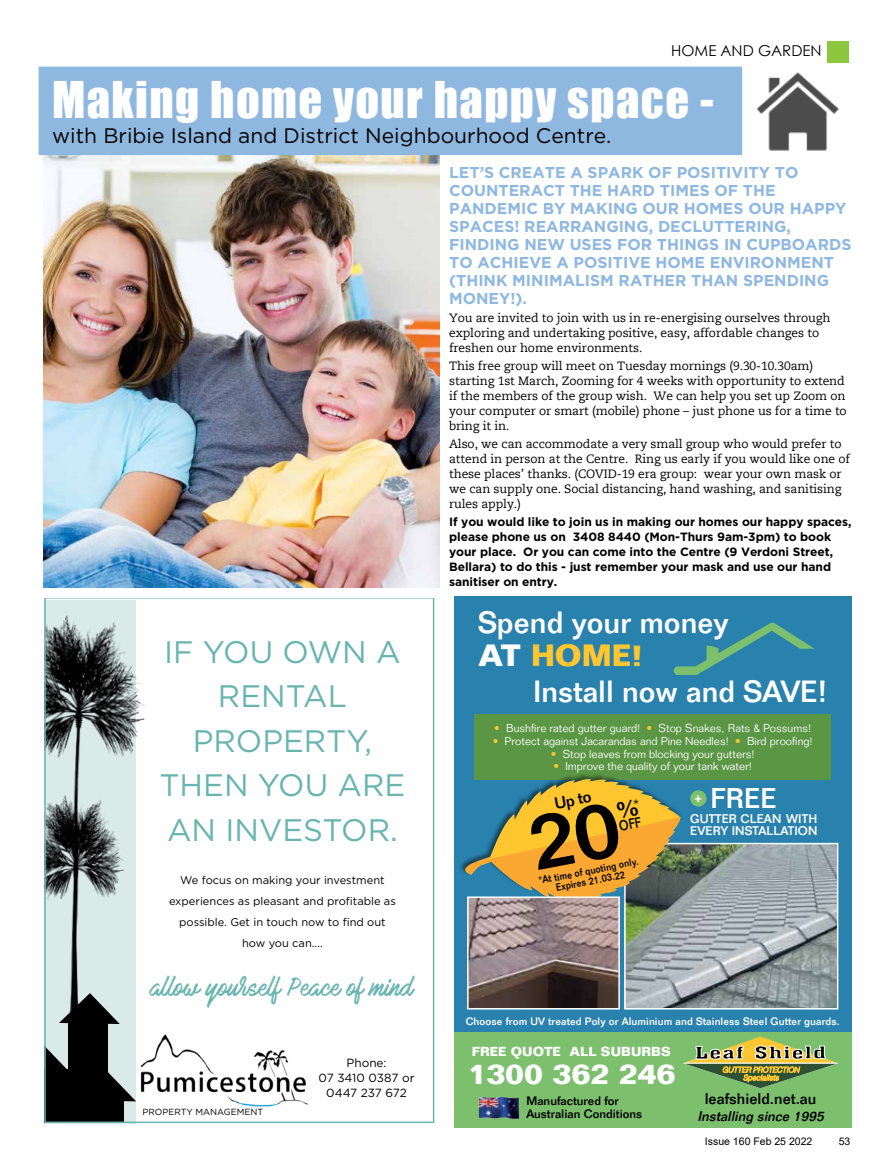
<style>
.page{position:relative;width:893px;height:1170px;background:#fff}
.page>*{position:absolute;margin:0;border:0;box-sizing:border-box;transform-origin:0 0}
.t1{font:46.5px "Impact";letter-spacing:.03em;color:#fff}
.t2{font:31.05px/44.4px "Gotham";color:#68b4ae;text-align:center}
.t3{font:500 30.15px/33.2px "Folio Std";color:#fff}
.t4{font:500 30px "Folio Std";color:#fff}
.t5{font:700 28.35px "Folio Std";color:#fff}
.t6{font:500 28.05px "Folio Std";color:#fff}
.t7{font:22.8px "Mark My Words";color:#68b4ae}
.t8{font:21px "Gotham";color:#000}
.t9{font:500 16.05px "Folio Std";color:#000}
.t10{font:700 15.75px/18px "Gotham";color:#8eb8e0}
.t11{font:500 15.3px "Folio Std";color:#000}
.t12{font:15px "Century Gothic";color:#000}
.t13{font:italic 500 13.65px "Folio Std";color:#000}
.t14{font:700 12.75px "Folio Std";color:#fff}
.t15{font:500 12.3px/12.3px "Folio Std";letter-spacing:.01em;color:#fff}
.t16{font:12px/15px "Caecilia LT Pro 55 Roman";letter-spacing:-.005em;color:#000}
.t17{font:700 12px/15px "Gotham";letter-spacing:-.005em;color:#000}
.t18{font:500 12px/13.5px "Folio Std";color:#000}
.t19{font:11.85px/14.9px "Gotham";color:#000;text-align:center}
.t20{font:300 11.25px "Folio Std";color:#fff}
.t21{font:11.1px/20.7px "Gotham";color:#000;text-align:center}
.t22{font:500 10.5px "Folio Std";letter-spacing:.01em;color:#fff}
.t23{font:10.5px "Arial";color:#000}
.t24{font:500 10.35px/10.4px "Folio Std";color:#000;text-align:center;scale:.9 1}
.t25{font:8.85px "Gotham";color:#000}
.s1{font-weight:700}
.s2{font-weight:700;color:#ffc62f}
.s3{color:#ffc62f}
</style>
<div class="page">
<svg style="left:44px;top:598px;width:390px;height:524px"></svg>
<div style="left:828px;top:41px;width:21px;height:21px;background:#8dc63f"></div>
<img style="left:44px;top:155px;width:395px;height:432px">
<div style="left:39px;top:67px;width:703px;height:88px;background:#8eb8e0"></div>
<img style="left:756px;top:72px;width:83px;height:79px">
<div style="left:454px;top:596px;width:397px;height:531px;background:#2981ad"></div>
<div style="left:474px;top:714px;width:357px;height:66px;background:#5b9645"></div>
<div style="left:454px;top:1032px;width:397px;height:95px;background:#7cc06e"></div>
<img style="left:478px;top:1096px;width:42px;height:23px">
<svg style="left:683px;top:1036px;width:155px;height:52px"></svg>
<img style="left:627px;top:845px;width:208px;height:161px">
<div style="left:624px;top:842px;width:214px;height:167px;border:2px solid #fff"></div>
<div style="left:459px;top:772px;width:223px;height:128px;background:#000;opacity:.5"></div>
<img style="left:470px;top:900px;width:147px;height:106px">
<div style="left:467px;top:896px;width:153px;height:113px;border:2px solid #fff"></div>
<div style="left:690px;top:790px;width:16px;height:16px;background:#7cc06e;border-radius:50%"></div>
<svg style="left:674px;top:622px;width:141px;height:53px"></svg>
<svg style="left:459px;top:777px;width:221px;height:123px"></svg>
<p class="t12" style="left:671px;top:40px;width:152px">HOME AND GARDEN</p>
<h1 class="t1" style="left:52px;top:63px;width:663px">Making home your happy space -</h1>
<h3 class="t8" style="left:52px;top:122px;width:561px">with Bribie Island and District Neighbourhood Centre.</h3>
<h2 class="t2" style="left:159px;top:629px;width:247px">IF YOU OWN A<br>RENTAL<br>PROPERTY,<br>THEN YOU ARE<br>AN INVESTOR.</h2>
<p class="t21" style="left:169px;top:869px;width:228px">We focus on making your investment experiences as pleasant and profitable as possible. Get in touch now to find out how you can....</p>
<h3 class="t7" style="left:151px;top:974px;width:264px">allow yourself Peace of mind</h3>
<p class="t25" style="left:143px;top:1105px;width:122px">PROPERTY MANAGEMENT</p>
<p class="t19" style="left:319px;top:1054px;width:97px">Phone:<br>07 3410 0387 or<br>0447 237 672</p>
<p class="t10" style="left:449px;top:163px;width:404px">LET’S CREATE A SPARK OF POSITIVITY TO COUNTERACT THE HARD TIMES OF THE PANDEMIC BY MAKING OUR HOMES OUR HAPPY SPACES! REARRANGING, DECLUTTERING, FINDING NEW USES FOR THINGS IN CUPBOARDS TO ACHIEVE A POSITIVE HOME ENVIRONMENT (THINK MINIMALISM RATHER THAN SPENDING MONEY!).</p>
<p class="t16" style="left:449px;top:310px;width:383px">You are invited to join with us in re-energising ourselves through exploring and undertaking positive, easy, affordable changes to freshen our home environments.</p>
<p class="t16" style="left:449px;top:358px;width:399px">This free group will meet on Tuesday mornings (9.30-10.30am) starting 1st March, Zooming for 4 weeks with opportunity to extend if the members of the group wish. We can help you set up Zoom on your computer or smart (mobile) phone – just phone us for a time to bring it in.</p>
<p class="t16" style="left:449px;top:436px;width:402px">Also, we can accommodate a very small group who would prefer to attend in person at the Centre. Ring us early if you would like one of these places’ thanks. (COVID-19 era group: wear your own mask or we can supply one. Social distancing, hand washing, and sanitising rules apply.)</p>
<p class="t17" style="left:449px;top:514px;width:404px">If you would like to join us in making our homes our happy spaces, please phone us on 3408 8440 (Mon-Thurs 9am-3pm) to book your place. Or you can come into the Centre (9 Verdoni Street, Bellara) to do this - just remember your mask and use our hand sanitiser on entry.</p>
<h3 class="t3" style="left:478px;top:606px;width:252px">Spend your money<br><span class="s1">AT</span> <span class="s2">HOME!</span></h3>
<h3 class="t4" style="left:533px;top:673px;width:296px">Install now and SAVE!</h3>
<p class="t20" style="left:494px;top:721px;width:318px"><span class="s3">•</span> Bushfire rated gutter guard! <span class="s3">•</span> Stop Snakes, Rats &amp; Possums!</p>
<p class="t20" style="left:493px;top:734px;width:321px"><span class="s3">•</span> Protect against Jacarandas and Pine Needles! <span class="s3">•</span> Bird proofing!</p>
<p class="t20" style="left:551px;top:746px;width:205px"><span class="s3">•</span> Stop leaves from blocking your gutters!</p>
<p class="t20" style="left:553px;top:759px;width:200px"><span class="s3">•</span> Improve the quality of your tank water!</p>
<h3 class="t9" style="left:553px;top:793px;width:38px;rotate:-11deg">Up to</h3>
<p class="t24" style="left:538px;top:875px;width:114px;rotate:-11deg">*At time of quoting only.<br>Expires 21.03.22</p>
<h3 class="t6" style="left:694px;top:781px;width:84px"><sup>+</sup> FREE</h3>
<p class="t15" style="left:690px;top:812px;width:129px">GUTTER CLEAN WITH<br>EVERY INSTALLATION</p>
<p class="t22" style="left:466px;top:1015px;width:376px">Choose from UV treated Poly or Aluminium and Stainless Steel Gutter guards.</p>
<p class="t14" style="left:472px;top:1043px;width:200px">FREE QUOTE ALL SUBURBS</p>
<h3 class="t5" style="left:467px;top:1056px;width:210px">1300 362 246</h3>
<p class="t18" style="left:526px;top:1093px;width:117px">Manufactured for<br>Australian Conditions</p>
<p class="t11" style="left:705px;top:1089px;width:113px">leafshield.net.au</p>
<p class="t13" style="left:697px;top:1108px;width:131px">Installing since 1995</p>
<p class="t23" style="left:705px;top:1134px;width:109px">Issue 160 Feb 25 2022</p>
<p class="t23" style="left:839px;top:1134px;width:13px">53</p>
</div>
